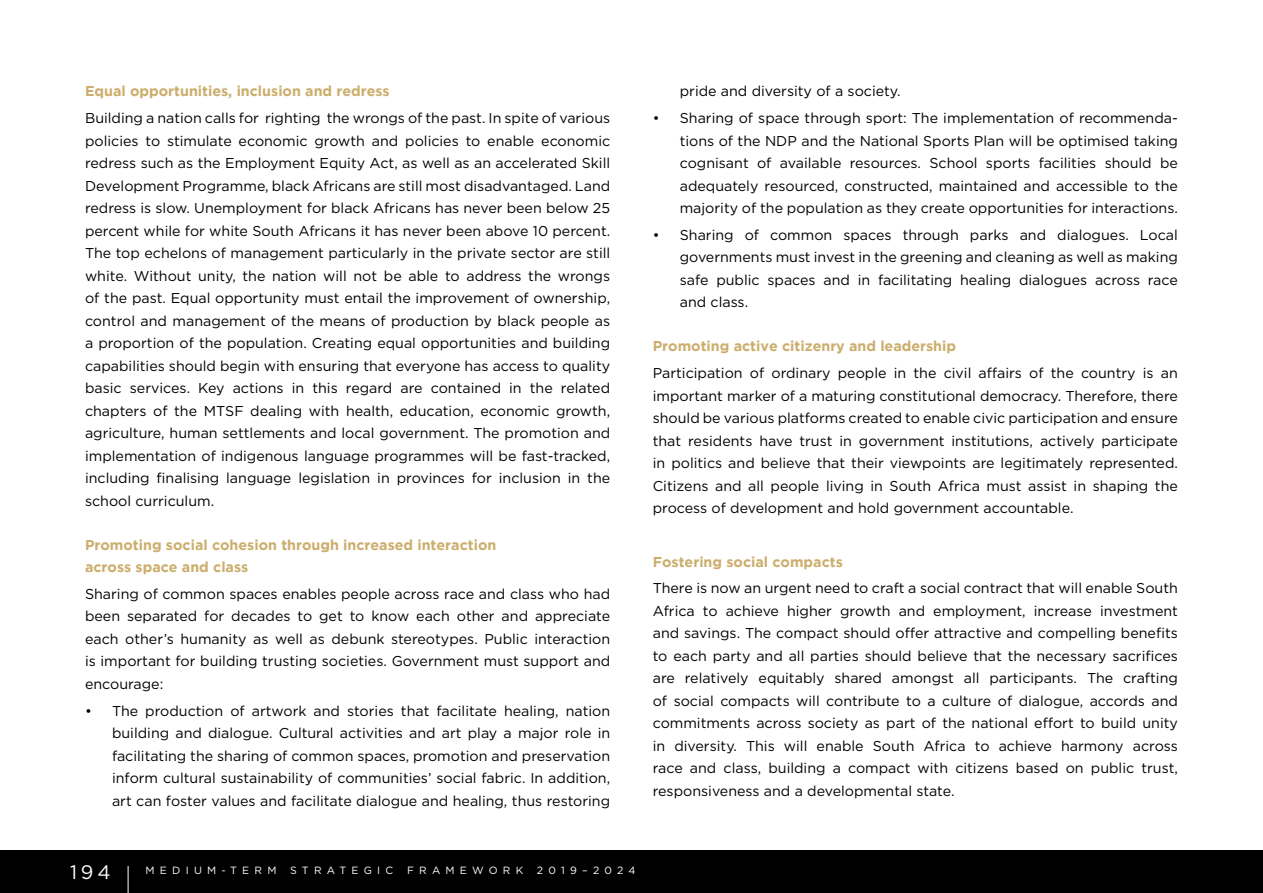
<style>
.page{position:relative;width:1263px;height:893px;background:#fff}
.page>*{position:absolute;margin:0;border:0;box-sizing:border-box;transform-origin:0 0}
.t1{font:19.5px "Gotham";color:#fff}
.t2{font:14.25px/22.5px "Gotham";color:#000;text-align:justify}
.t3{font:700 14.25px/22.5px "Gotham";color:#ccae6c}
.t4{font:10.5px "Gotham";letter-spacing:.5em;color:#fff}
</style>
<div class="page">
<div style="left:0;top:850px;width:1263px;height:43px;background:#000"></div>
<svg style="left:128px;top:866px;width:1px;height:27px"></svg>
<p class="t3" style="left:85px;top:80px;width:306px">Equal opportunities, inclusion and redress</p>
<p class="t2" style="left:85px;top:107px;width:527px">Building a nation calls for righting the wrongs of the past. In spite of various policies to stimulate economic growth and policies to enable economic redress such as the Employment Equity Act, as well as an accelerated Skill Development Programme, black Africans are still most disadvantaged. Land redress is slow. Unemployment for black Africans has never been below 25 percent while for white South Africans it has never been above 10 percent.<br>The top echelons of management particularly in the private sector are still white. Without unity, the nation will not be able to address the wrongs of the past. Equal opportunity must entail the improvement of ownership, control and management of the means of production by black people as a proportion of the population. Creating equal opportunities and building capabilities should begin with ensuring that everyone has access to quality basic services. Key actions in this regard are contained in the related chapters of the MTSF dealing with health, education, economic growth, agriculture, human settlements and local government. The promotion and implementation of indigenous language programmes will be fast-tracked, including finalising language legislation in provinces for inclusion in the school curriculum.</p>
<p class="t3" style="left:85px;top:533px;width:413px">Promoting social cohesion through increased interaction across space and class</p>
<p class="t2" style="left:85px;top:582px;width:527px">Sharing of common spaces enables people across race and class who had been separated for decades to get to know each other and appreciate each other’s humanity as well as debunk stereotypes. Public interaction is important for building trusting societies. Government must support and encourage:</p>
<p class="t2" style="left:112px;top:699px;width:500px;text-indent:-27px">• The production of artwork and stories that facilitate healing, nation building and dialogue. Cultural activities and art play a major role in facilitating the sharing of common spaces, promotion and preservation inform cultural sustainability of communities’ social fabric. In addition, art can foster values and facilitate dialogue and healing, thus restoring</p>
<p class="t2" style="left:680px;top:80px;width:222px">pride and diversity of a society.</p>
<p class="t2" style="left:680px;top:107px;width:500px;text-indent:-27px">• Sharing of space through sport: The implementation of recommenda&shy;tions of the NDP and the National Sports Plan will be optimised taking cognisant of available resources. School sports facilities should be adequately resourced, constructed, maintained and accessible to the majority of the population as they create opportunities for interactions.</p>
<p class="t2" style="left:680px;top:223px;width:500px;text-indent:-27px">• Sharing of common spaces through parks and dialogues. Local governments must invest in the greening and cleaning as well as making safe public spaces and in facilitating healing dialogues across race and class.</p>
<p class="t3" style="left:653px;top:335px;width:305px">Promoting active citizenry and leadership</p>
<p class="t2" style="left:653px;top:361px;width:527px">Participation of ordinary people in the civil affairs of the country is an important marker of a maturing constitutional democracy. Therefore, there should be various platforms created to enable civic participation and ensure that residents have trust in government institutions, actively participate in politics and believe that their viewpoints are legitimately represented.<br>Citizens and all people living in South Africa must assist in shaping the process of development and hold government accountable.</p>
<p class="t3" style="left:653px;top:550px;width:192px">Fostering social compacts</p>
<p class="t2" style="left:653px;top:577px;width:527px">There is now an urgent need to craft a social contract that will enable South Africa to achieve higher growth and employment, increase investment and savings. The compact should offer attractive and compelling benefits to each party and all parties should believe that the necessary sacrifices are relatively equitably shared amongst all participants. The crafting of social compacts will contribute to a culture of dialogue, accords and commitments across society as part of the national effort to build unity in diversity. This will enable South Africa to achieve harmony across race and class, building a compact with citizens based on public trust, responsiveness and a developmental state.</p>
<h1 class="t1" style="left:70px;top:859px;width:42px">194</h1>
<p class="t4" style="left:146px;top:864px;width:132px">MEDIUM-TERM</p>
<p class="t4" style="left:290px;top:864px;width:105px">STRATEGIC</p>
<p class="t4" style="left:407px;top:864px;width:118px">FRAMEWORK</p>
<p class="t4" style="left:537px;top:864px;width:100px">2019–2024</p>
</div>
